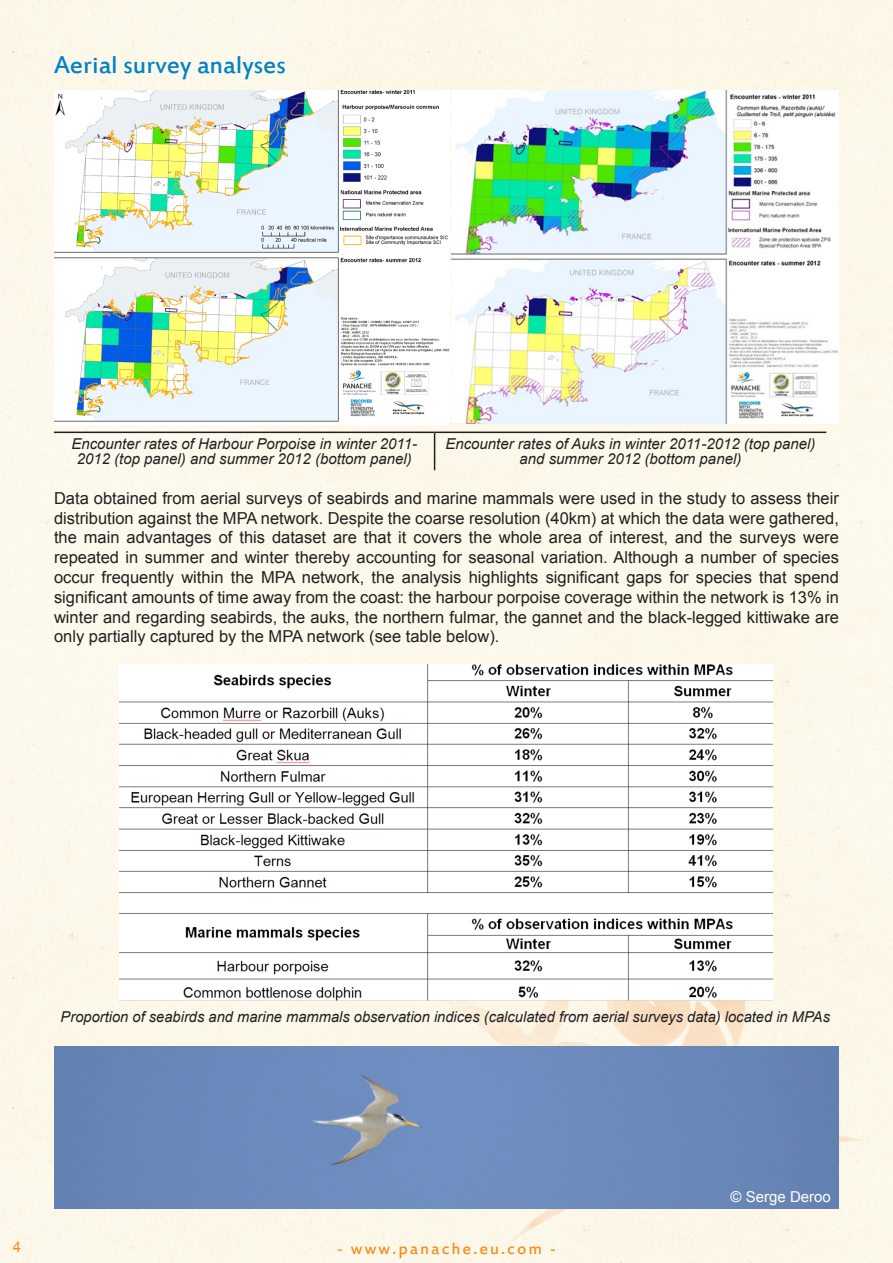
<style>
.page{position:relative;width:893px;height:1263px;background:#fff}
.page>*{position:absolute;margin:0;border:0;box-sizing:border-box;transform-origin:0 0}
.t1{font:27px "Estrangelo Edessa";color:#0082c8}
.t2{font:18px "Estrangelo Edessa";letter-spacing:.11em;color:#f68e1e}
.t3{font:16.5px/19.8px "Arial";color:#231f20;text-align:justify}
.t4{font:italic 15px/15px "Arial";color:#231f20;text-align:center}
.t5{font:15px "Arial";color:#fff}
.t6{font:15px "Arial";color:#f68e1e}
</style>
<div class="page">
<img style="left:386px;top:922px;width:507px;height:338px">
<hr style="left:54px;top:432px;width:381px;height:1px;background:#231f20">
<hr style="left:435px;top:432px;width:391px;height:1px;background:#231f20">
<hr style="left:434px;top:433px;width:1px;height:37px;background:#231f20">
<img style="left:451px;top:90px;width:388px;height:334px">
<img style="left:54px;top:1046px;width:785px;height:163px">
<img style="left:119px;top:664px;width:653px;height:336px">
<img style="left:54px;top:90px;width:395px;height:332px">
<p class="t1" style="left:54px;top:51px;width:233px">Aerial survey analyses</p>
<p class="t4" style="left:71px;top:437px;width:347px">Encounter rates of Harbour Porpoise in winter 2011-<br>2012 (top panel) and summer 2012 (bottom panel)</p>
<p class="t4" style="left:445px;top:437px;width:372px">Encounter rates of Auks in winter 2011-2012 (top panel)</p>
<p class="t4" style="left:520px;top:452px;width:223px">and summer 2012 (bottom panel)</p>
<p class="t3" style="left:54px;top:488px;width:786px">Data obtained from aerial surveys of seabirds and marine mammals were used in the study to assess their distribution against the MPA network. Despite the coarse resolution (40km) at which the data were gathered, the main advantages of this dataset are that it covers the whole area of interest, and the surveys were repeated in summer and winter thereby accounting for seasonal variation. Although a number of species occur frequently within the MPA network, the analysis highlights significant gaps for species that spend significant amounts of time away from the coast: the harbour porpoise coverage within the network is 13% in winter and regarding seabirds, the auks, the northern fulmar, the gannet and the black-legged kittiwake are only partially captured by the MPA network (see table below).</p>
<p class="t4" style="left:61px;top:1009px;width:771px">Proportion of seabirds and marine mammals observation indices (calculated from aerial surveys data) located in MPAs</p>
<p class="t6" style="left:13px;top:1237px;width:10px">4</p>
<p class="t2" style="left:337px;top:1239px;width:221px">- www.panache.eu.com -</p>
<p class="t5" style="left:731px;top:1186px;width:102px">© Serge Deroo</p>
</div>
